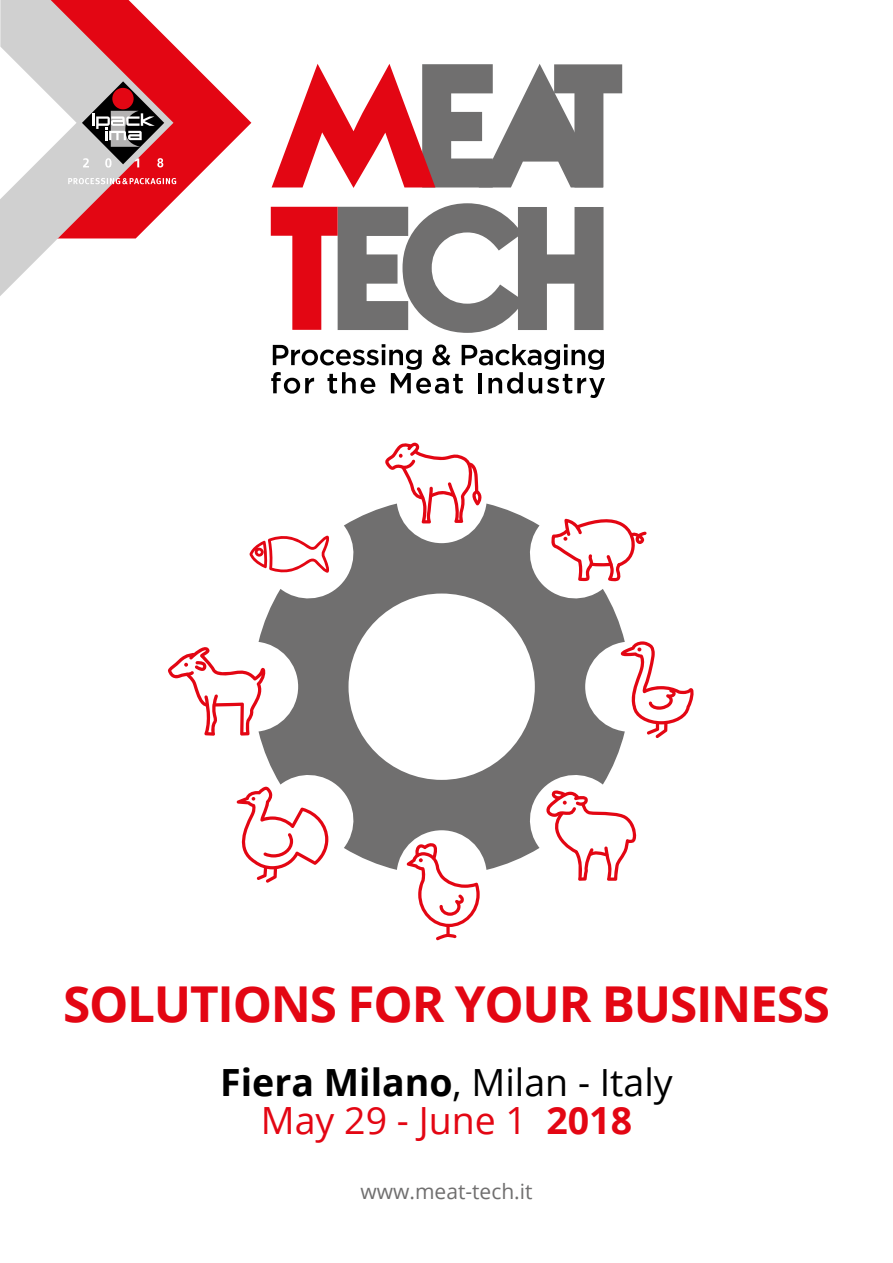
<style>
.page{position:relative;width:893px;height:1263px;background:#fff}
.page>*{position:absolute;margin:0;border:0;box-sizing:border-box;transform-origin:0 0}
.t1{font:700 49.5px "Open Sans";letter-spacing:-.025em;color:#e30613}
.t2{font:37.5px/37.5px "Open Sans";color:#000;text-align:center}
.t3{font:21px "Open Sans";color:#706f6f}
.s1{font-weight:700}
.s2{color:#e30613}
.s3{font-weight:700;color:#e30613}
</style>
<div class="page">
<svg style="left:271px;top:203px;width:332px;height:130px"></svg>
<svg style="left:272px;top:64px;width:350px;height:124px"></svg>
<svg style="left:271px;top:344px;width:334px;height:54px"></svg>
<svg style="left:173px;top:44px;width:78px;height:157px;fill:#e30613"></svg>
<svg style="left:0;top:0;width:173px;height:296px"></svg>
<svg style="left:68px;top:178px;width:108px;height:6px"></svg>
<svg style="left:82px;top:81px;width:82px;height:87px;background:#9c6e71"></svg>
<svg style="left:259px;top:503px;width:366px;height:367px;fill:#706f6f"></svg>
<svg style="left:384px;top:442px;width:100px;height:81px"></svg>
<svg style="left:546px;top:789px;width:91px;height:92px"></svg>
<svg style="left:549px;top:517px;width:98px;height:64px"></svg>
<svg style="left:446px;top:926px;width:4px;height:10px"></svg>
<svg style="left:436px;top:933px;width:21px;height:7px"></svg>
<svg style="left:407px;top:842px;width:73px;height:85px"></svg>
<svg style="left:621px;top:641px;width:73px;height:97px"></svg>
<svg style="left:249px;top:532px;width:82px;height:44px"></svg>
<svg style="left:236px;top:787px;width:92px;height:96px"></svg>
<svg style="left:168px;top:644px;width:98px;height:92px"></svg>
<h1 class="t1" style="left:63px;top:969px;width:740px">SOLUTIONS FOR YOUR BUSINESS</h1>
<p class="t2" style="left:220px;top:1063px;width:454px"><span class="s1">FIERA MILANO</span>, Milan - Italy<br><span class="s2">May 29 - June 1</span> <span class="s3">2018</span></p>
<p class="t3" style="left:360px;top:1177px;width:174px">www.meat-tech.it</p>
</div>
